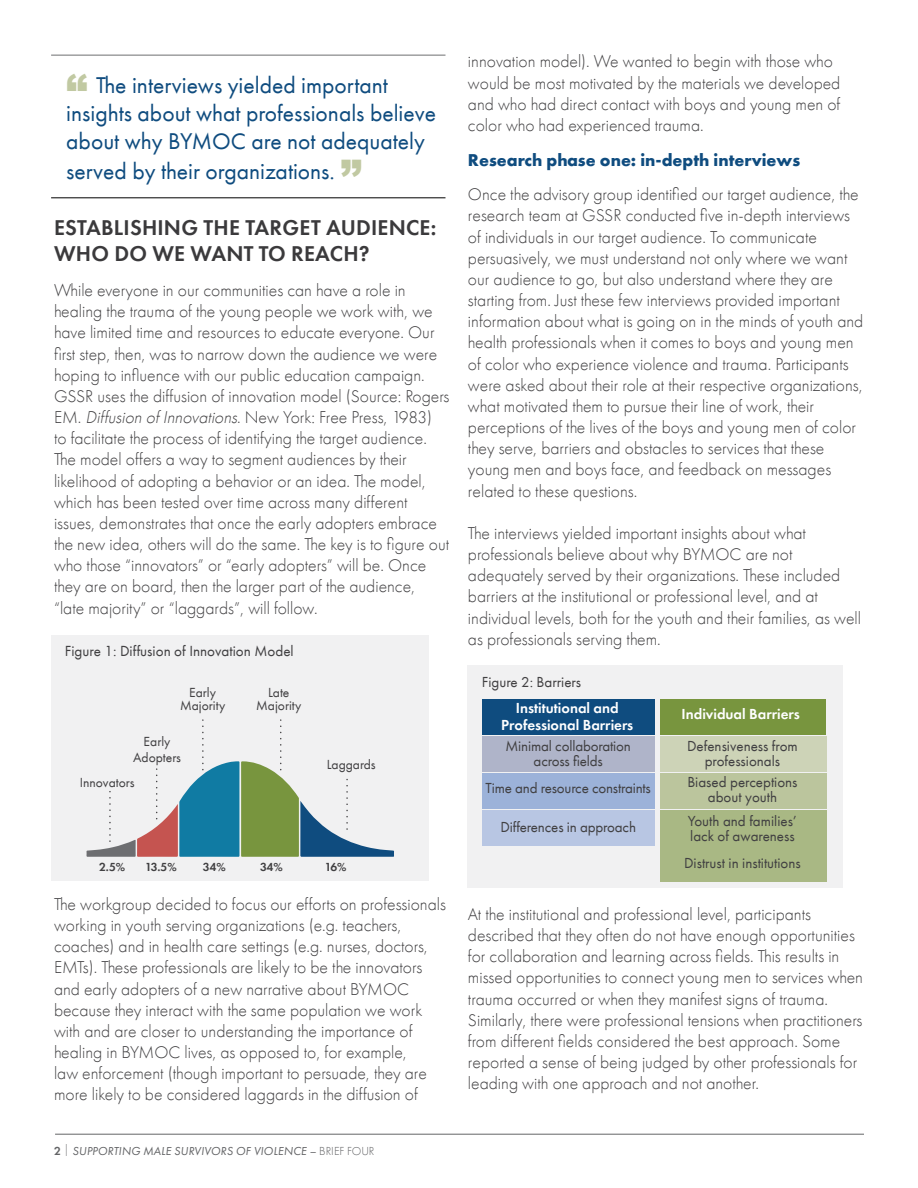
<style>
.page{position:relative;width:918px;height:1188px;background:#fff}
.page>*{position:absolute;margin:0;border:0;box-sizing:border-box;transform-origin:0 0}
.t1{font:23.55px/28.8px "Futura PT";color:#0f4c7f}
.t2{font:600 22.05px/26.4px "Futura PT";letter-spacing:.01em;color:#3b3a3c}
.t3{font:300 17.7px/21.1px "Futura PT";color:#414042}
.t4{font:700 17.7px "Futura PT";color:#0f4c7f}
.t5{font:15.15px "Futura PT";color:#414042}
.t6{font:15px/15px "Futura PT";color:#414042;text-align:center}
.t7{font:600 15px/16.2px "Futura PT";color:#fff;text-align:center}
.t8{font:13.65px/13.4px "Futura PT";color:#414042;text-align:center}
.t9{font:600 12.15px "Futura PT";letter-spacing:-.06em;color:#414042}
.t10{font:italic 12px "Futura PT";letter-spacing:.01em;color:#636466}
.s1{font-family:"Arial";font-weight:900;font-size:42.6px;color:#c1c9a2}
.s2{font-style:italic}
.s3{font-weight:600;font-style:normal}
.s4{font-weight:300;font-style:normal}
</style>
<div class="page">
<hr style="left:55px;top:1134px;width:809px;height:1px;background:#636466">
<hr style="left:51px;top:55px;width:395px;height:1px;background:#6d6e71">
<hr style="left:51px;top:198px;width:395px;height:1px;background:#000">
<div style="left:51px;top:635px;width:378px;height:245px;background:#f1f1f2"></div>
<svg style="left:86px;top:720px;width:308px;height:137px"></svg>
<div style="left:468px;top:665px;width:375px;height:223px;background:#f1f1f2"></div>
<div style="left:482px;top:699px;width:173px;height:36px;background:#0f4c7f"></div>
<div style="left:482px;top:736px;width:173px;height:36px;background:#afb4c9"></div>
<div style="left:482px;top:773px;width:173px;height:36px;background:#9cb2d9"></div>
<div style="left:482px;top:810px;width:173px;height:36px;background:#b8c6e3"></div>
<div style="left:660px;top:736px;width:166px;height:36px;background:#cdd3b7"></div>
<div style="left:660px;top:773px;width:166px;height:36px;background:#bbc59d"></div>
<div style="left:660px;top:810px;width:166px;height:36px;background:#a9b884"></div>
<div style="left:660px;top:846px;width:166px;height:36px;background:#a9b884"></div>
<div style="left:661px;top:699px;width:165px;height:36px;background:#78953e"></div>
<h1 class="t1" style="left:66px;top:70px;width:371px"><span class="s1">“</span> The interviews yielded important insights about what professionals believe about why BYMOC are not adequately served by their organizations. <span class="s1">”</span></h1>
<p class="t2" style="left:54px;top:214px;width:384px">ESTABLISHING THE TARGET AUDIENCE:<br>WHO DO WE WANT TO REACH?</p>
<p class="t3" style="left:54px;top:280px;width:397px">While everyone in our communities can have a role in healing the trauma of the young people we work with, we have limited time and resources to educate everyone. Our first step, then, was to narrow down the audience we were hoping to influence with our public education campaign.<br>GSSR uses the diffusion of innovation model (Source: Rogers E M . <span class="s2">Diffusion ofInnovations</span>. N ew Yo r k: Fre e Press, 19 83 )<br>to facilitate the process of identifying the target audience.<br>The model offers a way to segment audiences by their likelihood of adopting a behavior or an idea. The model, which has been tested over time across many different issues, demonstrates that once the early adopters embrace the new idea, others will do the same. The key is to figure out who those “innovators” or “early adopters” will be. Once they are on board, then the larger part of the audience, “late majority” or “laggards”, will follow.</p>
<p class="t5" style="left:65px;top:642px;width:230px">Figure 1: Diffusion of Innovation Model</p>
<p class="t8" style="left:180px;top:685px;width:47px">Early<br>Majority</p>
<p class="t8" style="left:256px;top:685px;width:47px">Late<br>Majority</p>
<p class="t8" style="left:133px;top:733px;width:49px;line-height:16.4px">Early<br>Adopters</p>
<p class="t8" style="left:80px;top:775px;width:56px">Innovators</p>
<p class="t8" style="left:327px;top:758px;width:51px">Laggards</p>
<p class="t9" style="left:99px;top:859px;width:28px">2.5%</p>
<p class="t9" style="left:145px;top:859px;width:33px">13.5%</p>
<p class="t9" style="left:203px;top:859px;width:24px">34%</p>
<p class="t9" style="left:260px;top:859px;width:24px">34%</p>
<p class="t9" style="left:325px;top:859px;width:23px">16%</p>
<p class="t3" style="left:54px;top:894px;width:393px">The workgroup decided to focus our efforts on professionals working in youth serving organizations (e.g. teachers, coaches) and in health care settings (e.g. nurses, doctors, EMTs). These professionals are likely to be the innovators and early adopters of a new narrative about BYMOC because they interact with the same population we work with and are closer to understanding the importance of healing in BYMOC lives, as opposed to, for example,<br>law enforcement (though important to persuade, they are more likely to be considered laggards in the diffusion of</p>
<p class="t10" style="left:54px;top:1143px;width:322px"><span class="s3">2</span> <span class="s4">|</span> SUPPORTING MALE SURVIVORS OF VIOLENCE – <span class="s4">BRIEF FOUR</span></p>
<p class="t3" style="left:468px;top:51px;width:374px">innovation model). We wanted to begin with those who would be most motivated by the materials we developed and who had direct contact with boys and young men of color who had experienced trauma.</p>
<p class="t4" style="left:468px;top:148px;width:334px">Research phase one: in-depth interviews</p>
<p class="t3" style="left:468px;top:184px;width:397px">Once the advisory group identified our target audience, the research team at GSSR conducted five in-depth interviews of individuals in our target audience. To communicate persuasively, we must understand not only where we want our audience to go, but also understand where they are starting from. Just these few interviews provided important information about what is going on in the minds of youth and health professionals when it comes to boys and young men of color who experience violence and trauma. Participants were asked about their role at their respective organizations, what motivated them to pursue their line of work, their perceptions of the lives of the boys and young men of color they serve, barriers and obstacles to services that these young men and boys face, and feedback on messages related to these questions.</p>
<p class="t3" style="left:468px;top:523px;width:395px">The interviews yielded important insights about what professionals believe about why BYMOC are not adequately served by their organizations. These included barriers at the institutional or professional level, and at individual levels, both for the youth and their families, as well as professionals serving them.</p>
<p class="t6" style="left:482px;top:674px;width:101px">Figure 2: Barriers</p>
<p class="t7" style="left:501px;top:700px;width:134px">Institutional and<br>Professional Barriers</p>
<p class="t6" style="left:505px;top:738px;width:127px">Minimal collaboration across fields</p>
<p class="t6" style="left:486px;top:780px;width:167px">Time and resource constraints</p>
<p class="t6" style="left:500px;top:819px;width:137px">Differences in approach</p>
<p class="t7" style="left:682px;top:706px;width:120px">Individual Barriers</p>
<p class="t6" style="left:687px;top:738px;width:112px">Defensiveness from professionals</p>
<p class="t6" style="left:687px;top:774px;width:112px">Biased perceptions about youth</p>
<p class="t6" style="left:688px;top:813px;width:110px;text-align:left">Youth and families’ lack of awareness</p>
<p class="t6" style="left:684px;top:855px;width:118px">Distrust in institutions</p>
<p class="t3" style="left:468px;top:904px;width:397px">At the institutional and professional level, participants described that they often do not have enough opportunities for collaboration and learning across fields. This results in missed opportunities to connect young men to services when trauma occurred or when they manifest signs of trauma.<br>Similarly, there were professional tensions when practitioners from different fields considered the best approach. Some reported a sense of being judged by other professionals for leading with one approach and not another.</p>
</div>
